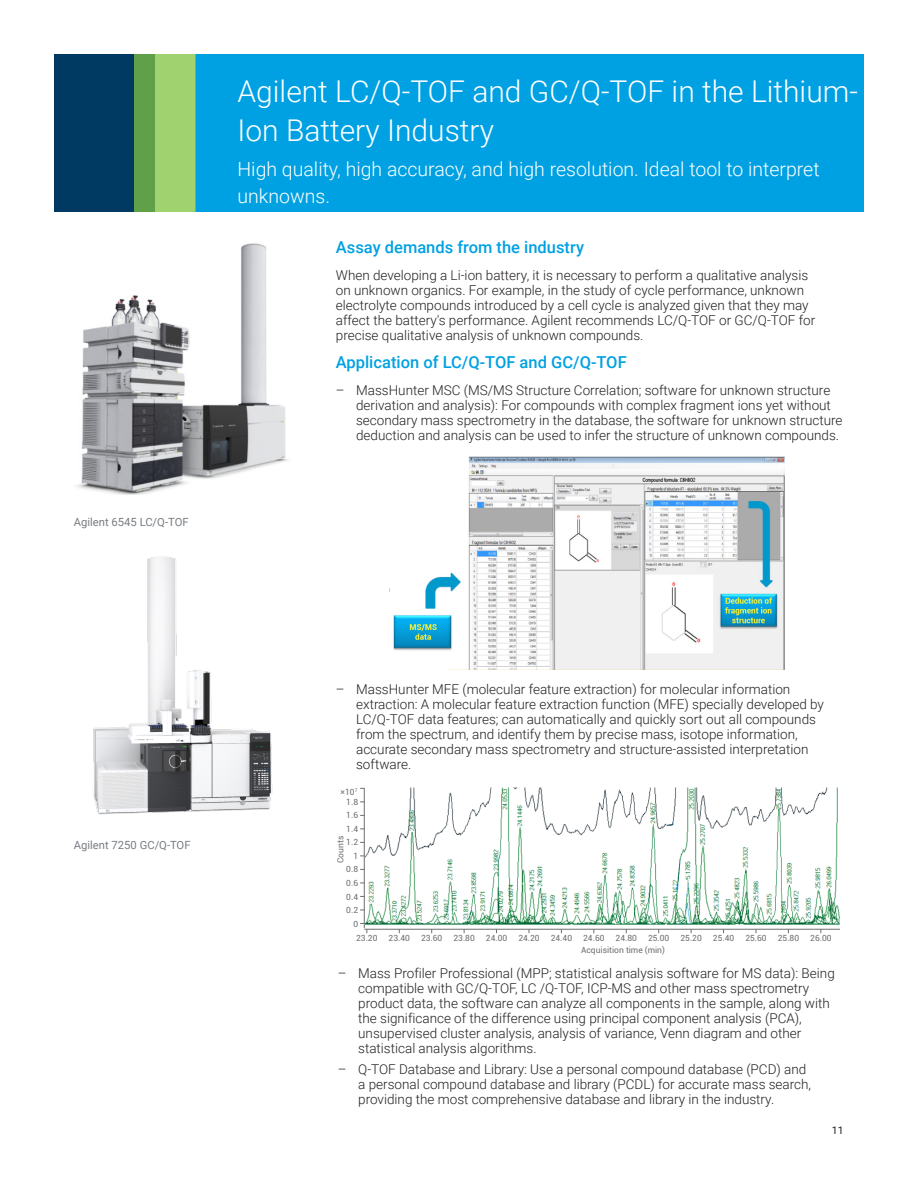
<style>
.page{position:relative;width:918px;height:1188px;background:#fff}
.page>*{position:absolute;margin:0;border:0;box-sizing:border-box;transform-origin:0 0}
.FLYER_front_photo_he{font:300 30px/39px "Roboto";color:#fff}
.FLYER_front_photo_su{font:300 19.5px/27px "Roboto";color:#fff}
.BROCHURE_subhead_blu{font:500 16.5px "Roboto";color:#00a1e3}
.BROCHURE_text_black{font:300 13.5px/15px "Roboto";color:#231f20}
.BROCHURE_caption_gra{font:11.25px "Roboto";color:#787d83}
.t1{font:10.5px "Roboto";color:#231f20}
.t2{font:8.55px/9.6px "Roboto";color:#6c6d70;text-align:right}
</style>
<div class="page">
<img style="left:76px;top:243px;width:212px;height:252px">
<img style="left:93px;top:557px;width:180px;height:258px">
<hr style="left:364px;top:788px;width:1px;height:140px;background:#6c6d70">
<hr style="left:364px;top:929px;width:476px;height:1px;background:#6c6d70">
<svg style="left:360px;top:923px;width:8px;height:10px"></svg>
<img style="left:365px;top:787px;width:475px;height:139px">
<img style="left:393px;top:456px;width:392px;height:214px">
<div style="left:196px;top:54px;width:668px;height:157px;background:#00a1e3"></div>
<div style="left:54px;top:54px;width:101px;height:157px;background:#003a63"></div>
<svg style="left:134px;top:54px;width:62px;height:157px;background:#89c061"></svg>
<p class="BROCHURE_caption_gra" style="left:74px;top:514px;width:116px">Agilent 6545 LC/Q-TOF</p>
<p class="FLYER_front_photo_he" style="left:238px;top:70px;width:622px">Agilent LC/Q-TOF and GC/Q-TOF in the Lithium-<br>Ion Battery Industry</p>
<p class="FLYER_front_photo_su" style="left:238px;top:155px;width:584px">High quality, high accuracy, and high resolution. Ideal tool to interpret unknowns.</p>
<p class="BROCHURE_subhead_blu" style="left:336px;top:236px;width:250px">Assay demands from the industry</p>
<p class="BROCHURE_text_black" style="left:336px;top:267px;width:481px">When developing a Li-ion battery, it is necessary to perform a qualitative analysis on unknown organics. For example, in the study of cycle performance, unknown electrolyte compounds introduced by a cell cycle is analyzed given that they may affect the battery's performance. Agilent recommends LC/Q-TOF or GC/Q-TOF for precise qualitative analysis of unknown compounds.</p>
<p class="BROCHURE_subhead_blu" style="left:336px;top:351px;width:292px">Application of LC/Q-TOF and GC/Q-TOF</p>
<p class="BROCHURE_text_black" style="left:356px;top:382px;width:488px;text-indent:-20px">– MassHunter MSC (MS/MS Structure Correlation; software for unknown structure derivation and analysis): For compounds with complex fragment ions yet without secondary mass spectrometry in the database, the software for unknown structure deduction and analysis can be used to infer the structure of unknown compounds.</p>
<p class="BROCHURE_caption_gra" style="left:74px;top:837px;width:118px">Agilent 7250 GC/Q-TOF</p>
<p class="BROCHURE_text_black" style="left:356px;top:681px;width:469px;text-indent:-20px">– MassHunter MFE (molecular feature extraction) for molecular information extraction: A molecular feature extraction function (MFE) specially developed by LC/Q-TOF data features; can automatically and quickly sort out all compounds from the spectrum, and identify them by precise mass, isotope information, accurate secondary mass spectrometry and structure-assisted interpretation software.</p>
<p class="t2" style="left:341px;top:787px;width:19px">×10<sup>7<br></sup>1.8</p>
<p class="t2" style="left:346px;top:810px;width:13px">1.6</p>
<p class="t2" style="left:346px;top:824px;width:13px">1.4</p>
<p class="t2" style="left:346px;top:837px;width:13px">1.2</p>
<p class="t2" style="left:353px;top:851px;width:6px">1</p>
<p class="t2" style="left:346px;top:864px;width:13px">0.8</p>
<p class="t2" style="left:346px;top:878px;width:13px">0.6</p>
<p class="t2" style="left:346px;top:891px;width:13px">0.4</p>
<p class="t2" style="left:346px;top:905px;width:13px">0.2</p>
<p class="t2" style="left:353px;top:919px;width:6px">0</p>
<p class="t2" style="left:356px;top:933px;width:23px">23.20</p>
<p class="t2" style="left:389px;top:933px;width:23px">23.40</p>
<p class="t2" style="left:421px;top:933px;width:23px">23.60</p>
<p class="t2" style="left:453px;top:933px;width:23px">23.80</p>
<p class="t2" style="left:486px;top:933px;width:23px">24.00</p>
<p class="t2" style="left:518px;top:933px;width:23px">24.20</p>
<p class="t2" style="left:551px;top:933px;width:23px">24.40</p>
<p class="t2" style="left:583px;top:933px;width:23px">24.60</p>
<p class="t2" style="left:616px;top:933px;width:23px">24.80</p>
<p class="t2" style="left:648px;top:933px;width:23px">25.00</p>
<p class="t2" style="left:681px;top:933px;width:23px">25.20</p>
<p class="t2" style="left:713px;top:933px;width:23px">25.40</p>
<p class="t2" style="left:745px;top:933px;width:23px">25.60</p>
<p class="t2" style="left:778px;top:933px;width:23px">25.80</p>
<p class="t2" style="left:810px;top:933px;width:23px">26.00</p>
<p class="t2" style="left:335px;top:863px;width:29px;rotate:-90deg">Counts</p>
<p class="t2" style="left:581px;top:945px;width:85px">Acquisition time (min)</p>
<p class="BROCHURE_text_black" style="left:358px;top:966px;width:478px;text-indent:-20px">– Mass Profiler Professional (MPP; statistical analysis software for MS data): Being compatible with GC/Q-TOF, LC /Q-TOF, ICP-MS and other mass spectrometry product data, the software can analyze all components in the sample, along with the significance of the difference using principal component analysis (PCA), unsupervised cluster analysis, analysis of variance, Venn diagram and other statistical analysis algorithms.</p>
<p class="BROCHURE_text_black" style="left:358px;top:1062px;width:455px;text-indent:-20px">– Q-TOF Database and Library: Use a personal compound database (PCD) and a personal compound database and library (PCDL) for accurate mass search, providing the most comprehensive database and library in the industry.</p>
<p class="t1" style="left:832px;top:1123px;width:13px">11</p>
</div>
